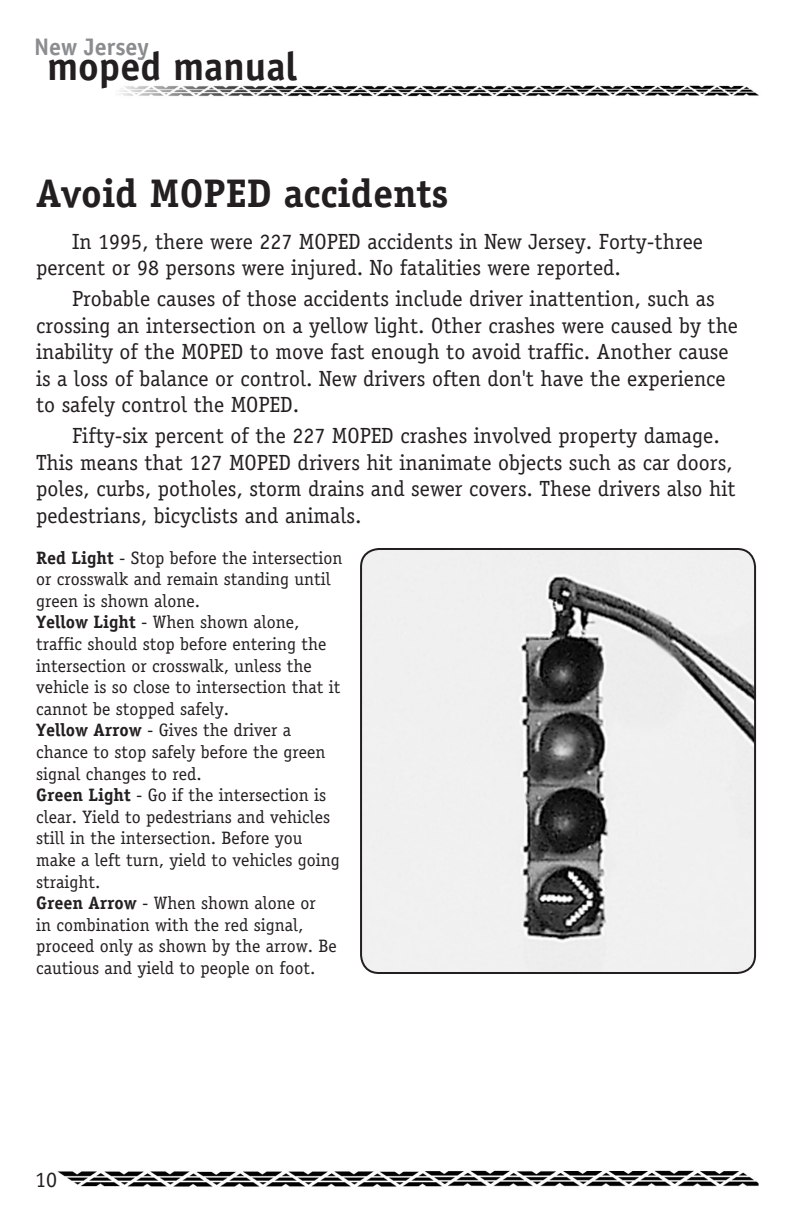
<style>
.page{position:relative;width:792px;height:1224px;background:#fff}
.page>*{position:absolute;margin:0;border:0;box-sizing:border-box;transform-origin:0 0}
.t1{font:700 40px "Officina Serif";color:#231f20}
.t2{font:700 40px "Officina Sans";color:#231f20}
.t3{font:700 24px "Officina Sans";color:#8a8c8f}
.t4{font:22px/26.4px "Officina Serif";color:#231f20}
.t5{font:18px/21.6px "Officina Serif";color:#231f20}
.s1{font-weight:700}
</style>
<div class="page">
<img style="left:84px;top:1170px;width:675px;height:17px">
<svg style="left:57px;top:1171px;width:27px;height:16px"></svg>
<img style="left:119px;top:85px;width:640px;height:12px">
<svg style="left:360px;top:548px;width:397px;height:425px"></svg>
<p class="t3" style="left:34px;top:33px;width:117px">New Jersey</p>
<h1 class="t2" style="left:47px;top:43px;width:252px">moped manual</h1>
<h1 class="t1" style="left:36px;top:170px;width:414px">Avoid MOPED accidents</h1>
<p class="t4" style="left:36px;top:228px;width:669px;text-indent:36px">In 1995, there were 227 MOPED accidents in New Jersey. Forty-three percent or 98 persons were injured. No fatalities were reported.</p>
<p class="t4" style="left:36px;top:286px;width:704px;text-indent:36px">Probable causes of those accidents include driver inattention, such as crossing an intersection on a yellow light. Other crashes were caused by the inability of the MOPED to move fast enough to avoid traffic. Another cause is a loss of balance or control. New drivers often don't have the experience to safely control the MOPED.</p>
<p class="t4" style="left:36px;top:423px;width:701px;text-indent:36px">Fifty-six percent of the 227 MOPED crashes involved property damage.<br>This means that 127 MOPED drivers hit inanimate objects such as car doors, poles, curbs, potholes, storm drains and sewer covers. These drivers also hit pedestrians, bicyclists and animals.</p>
<p class="t5" style="left:36px;top:547px;width:308px"><span class="s1">Red Light</span> - Stop before the intersection or crosswalk and remain standing until green is shown alone.<br><span class="s1">Yellow Light</span> - When shown alone, traffic should stop before entering the intersection or crosswalk, unless the vehicle is so close to intersection that it cannot be stopped safely.<br><span class="s1">Yellow Arrow</span> - Gives the driver a chance to stop safely before the green signal changes to red.<br><span class="s1">Green Light</span> - Go if the intersection is clear. Yield to pedestrians and vehicles still in the intersection. Before you make a left turn, yield to vehicles going straight.<br><span class="s1">Green Arrow</span> - When shown alone or<br>in combination with the red signal, proceed only as shown by the arrow. Be cautious and yield to people on foot.</p>
<p class="t4" style="left:35px;top:1166px;width:24px">10</p>
</div>
